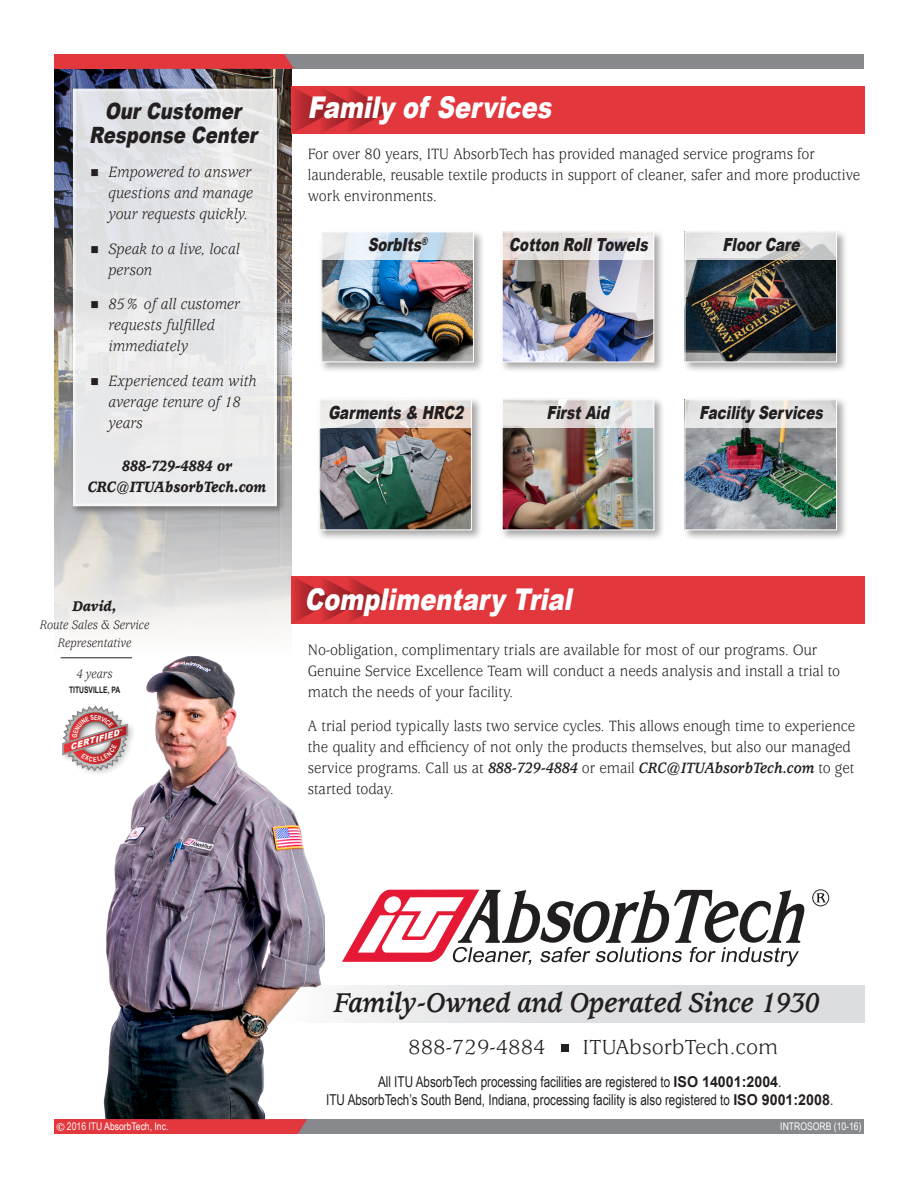
<style>
.page{position:relative;width:918px;height:1188px;background:#fff}
.page>*{position:absolute;margin:0;border:0;box-sizing:border-box;transform-origin:0 0}
.heading{font:italic 900 30px "Arial";color:#fff;scale:.8 1}
.t1{font:italic 700 30px "Usherwood Std";color:#231f20;scale:.9 1}
.t2{font:22.5px "Usherwood Std";color:#231f20}
.t3{font:italic 900 22.5px/24px "Arial";color:#231f20;text-align:center;scale:.8 1}
.t4{font:italic 900 18px "Arial";color:#231f20;scale:.75 1}
.t5{font:16.8px "Usherwood Std";color:#fff}
.t6{font:16.5px/21px "Usherwood Std";color:#231f20;scale:.9 1}
.t7{font:italic 16.5px/21px "Usherwood Std";color:#231f20;scale:.95 1}
.t8{font:italic 900 16.5px/21px "Usherwood Std";letter-spacing:-.005em;color:#231f20;text-align:center;scale:.85 1}
.t9{font:italic 900 15.45px "Usherwood Std";color:#231f20;scale:.9 1}
.t10{font:15px/18px "Arial Narrow";color:#231f20;text-align:center;scale:.95 1}
.t11{font:italic 13.5px/18px "Usherwood Std";color:#231f20;text-align:center;scale:.9 1}
.t12{font:10.5px "Arial Narrow";color:#fff}
.t13{font:700 9px "Arial";color:#231f20;scale:.75 1}
.t14{font:italic 900 8.25px "Arial";color:#fff}
.t15{font:700 6.6px "Arial Narrow";color:#fff}
.s1{font-weight:700;font-style:italic}
.s2{font-family:"Arial";font-weight:700}
</style>
<div class="page">
<div style="left:285px;top:985px;width:579px;height:38px;background:linear-gradient(to right,#f0f0f1,#d6d7da)"></div>
<img style="left:60px;top:657px;width:264px;height:462px">
<svg style="left:812px;top:889px;width:17px;height:17px"></svg>
<svg style="left:342px;top:890px;width:463px;height:76px"></svg>
<img style="left:54px;top:69px;width:238px;height:564px">
<div style="left:561px;top:1044px;width:7px;height:7px;background:#231f20"></div>
<div style="left:292px;top:86px;width:573px;height:48px;background:#e1373d"></div>
<svg style="left:294px;top:88px;width:97px;height:44px"></svg>
<div style="left:292px;top:577px;width:573px;height:47px;background:#e1373d"></div>
<svg style="left:292px;top:576px;width:100px;height:46px"></svg>
<div style="left:268px;top:54px;width:596px;height:15px;background:#87898c"></div>
<svg style="left:143px;top:54px;width:151px;height:15px;background:#dc393f"></svg>
<div style="left:54px;top:54px;width:89px;height:15px;background:#e1373d"></div>
<div style="left:319px;top:229px;width:166px;height:144px;background:#231f20;opacity:.4"></div>
<img style="left:323px;top:260px;width:149px;height:100px">
<div style="left:321px;top:231px;width:153px;height:131px;border:1px solid #fff"></div>
<svg style="left:322px;top:231px;width:152px;height:29px;background:#dae3eb"></svg>
<div style="left:682px;top:229px;width:166px;height:144px;background:#231f20;opacity:.4"></div>
<img style="left:686px;top:260px;width:149px;height:100px">
<div style="left:684px;top:231px;width:153px;height:131px;border:1px solid #fff"></div>
<svg style="left:685px;top:231px;width:152px;height:29px;background:#e0e1e1"></svg>
<div style="left:500px;top:229px;width:165px;height:144px;background:#231f20;opacity:.4"></div>
<img style="left:504px;top:260px;width:148px;height:100px">
<div style="left:502px;top:231px;width:152px;height:131px;border:1px solid #fff"></div>
<svg style="left:502px;top:231px;width:152px;height:29px;fill:#e5e1e0"></svg>
<div style="left:317px;top:397px;width:166px;height:144px;background:#231f20;opacity:.4"></div>
<img style="left:321px;top:428px;width:149px;height:100px">
<div style="left:319px;top:399px;width:153px;height:131px;border:1px solid #fff"></div>
<svg style="left:320px;top:399px;width:152px;height:29px;background:#e8e2df"></svg>
<div style="left:500px;top:397px;width:165px;height:144px;background:#231f20;opacity:.4"></div>
<img style="left:504px;top:428px;width:148px;height:100px">
<div style="left:502px;top:399px;width:152px;height:131px;border:1px solid #fff"></div>
<svg style="left:502px;top:399px;width:152px;height:29px;background:#e4e2e0"></svg>
<div style="left:682px;top:397px;width:166px;height:144px;background:#231f20;opacity:.4"></div>
<img style="left:686px;top:428px;width:149px;height:100px">
<div style="left:684px;top:399px;width:153px;height:131px;border:1px solid #fff"></div>
<svg style="left:685px;top:399px;width:152px;height:29px;background:#e3e3e2"></svg>
<div style="left:70px;top:86px;width:216px;height:429px;background:#231f20;opacity:.5"></div>
<div style="left:73px;top:89px;width:204px;height:417px;background:#e6e7e9;border:3px solid #fff"></div>
<div style="left:269px;top:1119px;width:595px;height:15px;background:#87898c"></div>
<svg style="left:143px;top:1119px;width:164px;height:15px;background:#dc393f"></svg>
<div style="left:54px;top:1119px;width:89px;height:15px;background:#e1373d"></div>
<div style="left:61px;top:705px;width:74px;height:73px;background:#231f20;opacity:.2"></div>
<img style="left:62px;top:704px;width:67px;height:69px">
<img style="left:65px;top:771px;width:55px;height:2px">
<hr style="left:61px;top:657px;width:71px;height:1px;background:#231f20">
<svg style="left:91px;top:172px;width:7px;height:4px"></svg>
<svg style="left:60px;top:705px;width:68px;height:66px"></svg>
<p class="t3" style="left:89px;top:98px;width:218px">OurCustomer<br>Response Center</p>
<p class="t7" style="left:108px;top:162px;width:154px;text-align:justify">Empowered to answer questions and manage your requests quickly.</p>
<p class="t7" style="left:108px;top:239px;width:140px">Speak to a live, local person</p>
<p class="t7" style="left:108px;top:294px;width:140px">85% of all customer requests fulfilled immediately</p>
<p class="t7" style="left:108px;top:371px;width:158px">Experienced team with average tenure of 18 years</p>
<p class="t8" style="left:88px;top:456px;width:212px">888-729-4884 or<br>CRC@ITUAbsorbTech.com</p>
<p class="t9" style="left:73px;top:597px;width:50px">David,</p>
<p class="t11" style="left:40px;top:616px;width:123px">Route Sales &amp; Service<br>Representative</p>
<p class="t11" style="left:76px;top:665px;width:42px">4 years</p>
<p class="t13" style="left:69px;top:684px;width:70px">TITUSVILLE, PA</p>
<p class="t14" style="left:68px;top:742px;width:52px;rotate:-17deg">CERTIFIED</p>
<p class="t15" style="left:93px;top:754px;width:5px">E</p>
<p class="heading" style="left:307px;top:86px;width:316px">Family of Services</p>
<p class="t6" style="left:308px;top:144px;width:615px">For over 80 years, ITU AbsorbTech has provided managed service programs for launderable, reusable textile products in support of cleaner, safer and more productive work environments.</p>
<p class="t4" style="left:368px;top:231px;width:85px">SorbIts<sup>®</sup></p>
<p class="t4" style="left:509px;top:232px;width:193px">Cotton RollTowels</p>
<p class="t4" style="left:723px;top:232px;width:110px">FloorCare</p>
<p class="t4" style="left:328px;top:400px;width:187px">Garments &amp; HRC2</p>
<p class="t4" style="left:546px;top:400px;width:91px">FirstAid</p>
<p class="t4" style="left:699px;top:400px;width:172px">Facility Services</p>
<p class="heading" style="left:304px;top:578px;width:344px">Complimentary Trial</p>
<p class="t6" style="left:308px;top:640px;width:593px">No-obligation, complimentary trials are available for most of our programs. Our<br>Genuine Service Excellence Team will conduct a needs analysis and install a trial to match the needs of your facility.</p>
<p class="t6" style="left:308px;top:716px;width:610px">A trial period typically lasts two service cycles. This allows enough time to experience the quality and efficiency of not only the products themselves, but also our managed service programs. Call us at <span class="s1">888-729-4884</span> or email <span class="s1">CRC@ITUAbsorbTech.com</span> to get started today.</p>
<p class="t1" style="left:334px;top:986px;width:541px">Family-Owned and Operated Since 1930</p>
<p class="t2" style="left:408px;top:1035px;width:139px">888-729-4884</p>
<p class="t2" style="left:583px;top:1035px;width:197px">ITUAbsorbTech.com</p>
<p class="t10" style="left:326px;top:1072px;width:535px">All ITU AbsorbTech processing facilities are registered to <span class="s2">ISO 14001:2004</span>.<br>ITU AbsorbTech’s South Bend, Indiana, processing facility is also registered to <span class="s2">ISO 9001:2008</span>.</p>
<p class="t5" style="left:56px;top:1120px;width:10px">©</p>
<p class="t12" style="left:67px;top:1119px;width:103px">2016 ITU AbsorbTech, Inc.</p>
<p class="t12" style="left:780px;top:1119px;width:83px">INTROSORB (10-16)</p>
</div>
